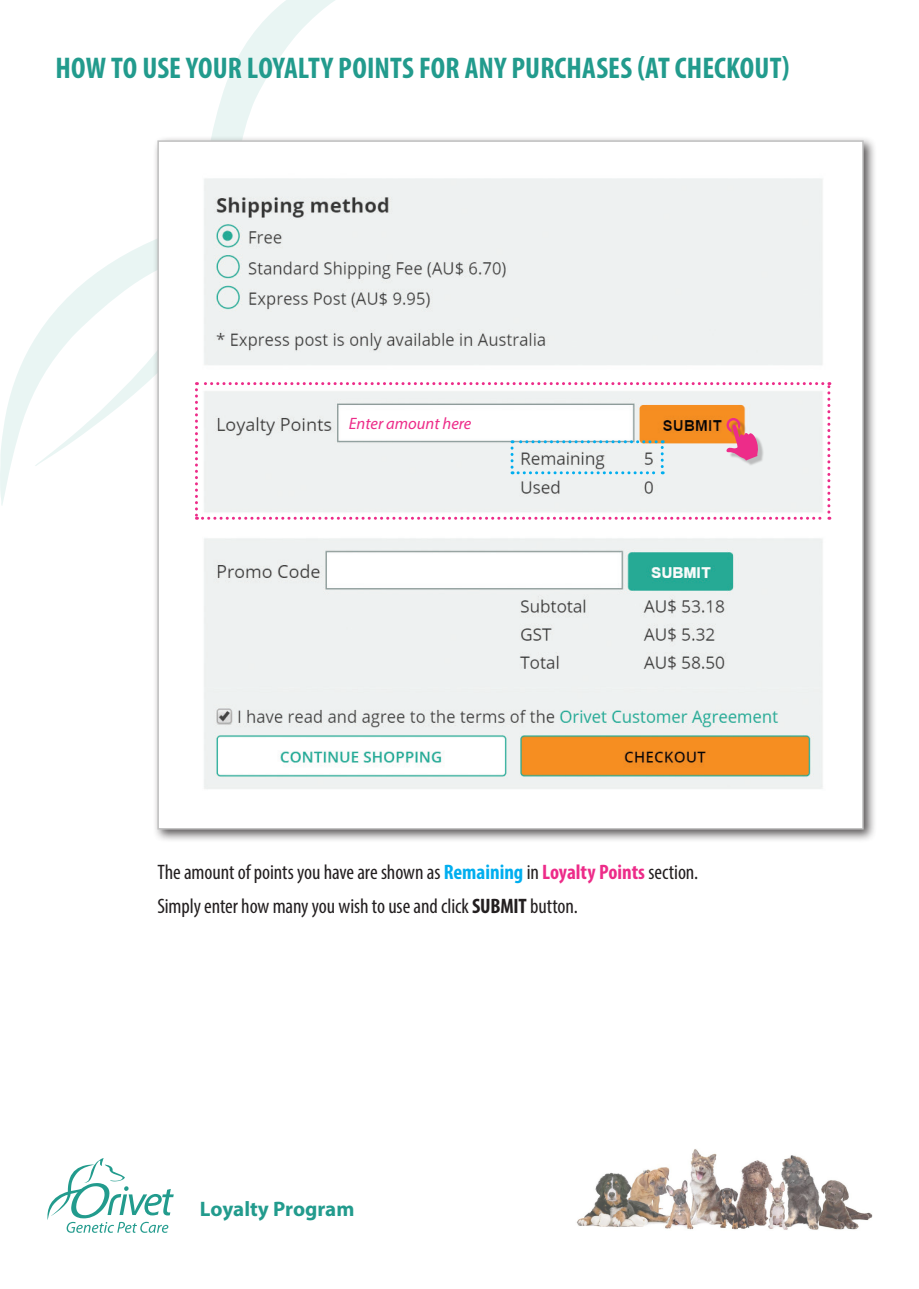
<style>
.page{position:relative;width:919px;height:1289px;background:#fff}
.page>*{position:absolute;margin:0;border:0;box-sizing:border-box;transform-origin:0 0}
.t1{font:700 condensed 30px "Myriad Pro";color:#229b8d}
.Regular_Text{font:condensed 21px "Myriad Pro";letter-spacing:-.005em;color:#231f20}
.t2{font:700 21px "Myriad Pro";letter-spacing:-.005em;color:#229b8d}
.t3{font:italic 16.5px "Myriad Pro";color:#ed2c89}
.s1{font-weight:700;color:#00aeef}
.s2{font-weight:700;color:#ed2c89}
.s3{font-weight:700}
</style>
<div class="page">
<svg style="left:47px;top:1158px;width:127px;height:74px"></svg>
<img style="left:576px;top:1149px;width:297px;height:81px">
<svg style="left:0;top:0;width:335px;height:505px"></svg>
<div style="left:153px;top:136px;width:724px;height:706px;background:#231f20;opacity:.75"></div>
<img style="left:160px;top:143px;width:700px;height:683px">
<svg style="left:195px;top:382px;width:635px;height:137px"></svg>
<p class="t1" style="left:56px;top:49px;width:735px">HOW TO USE YOUR LOYALTY POINTS FOR ANY PURCHASES (AT CHECKOUT)</p>
<p class="t3" style="left:349px;top:413px;width:124px">Enter amount here</p>
<p class="Regular_Text" style="left:157px;top:859px;width:542px">The amount of points you have are shown as <span class="s1">Remaining</span> in <span class="s2">Loyalty Points</span> section.</p>
<p class="Regular_Text" style="left:157px;top:893px;width:422px">Simply enter how many you wish to use and click <span class="s3">SUBMIT</span> button.</p>
<p class="t2" style="left:200px;top:1195px;width:156px">Loyalty Program</p>
</div>
